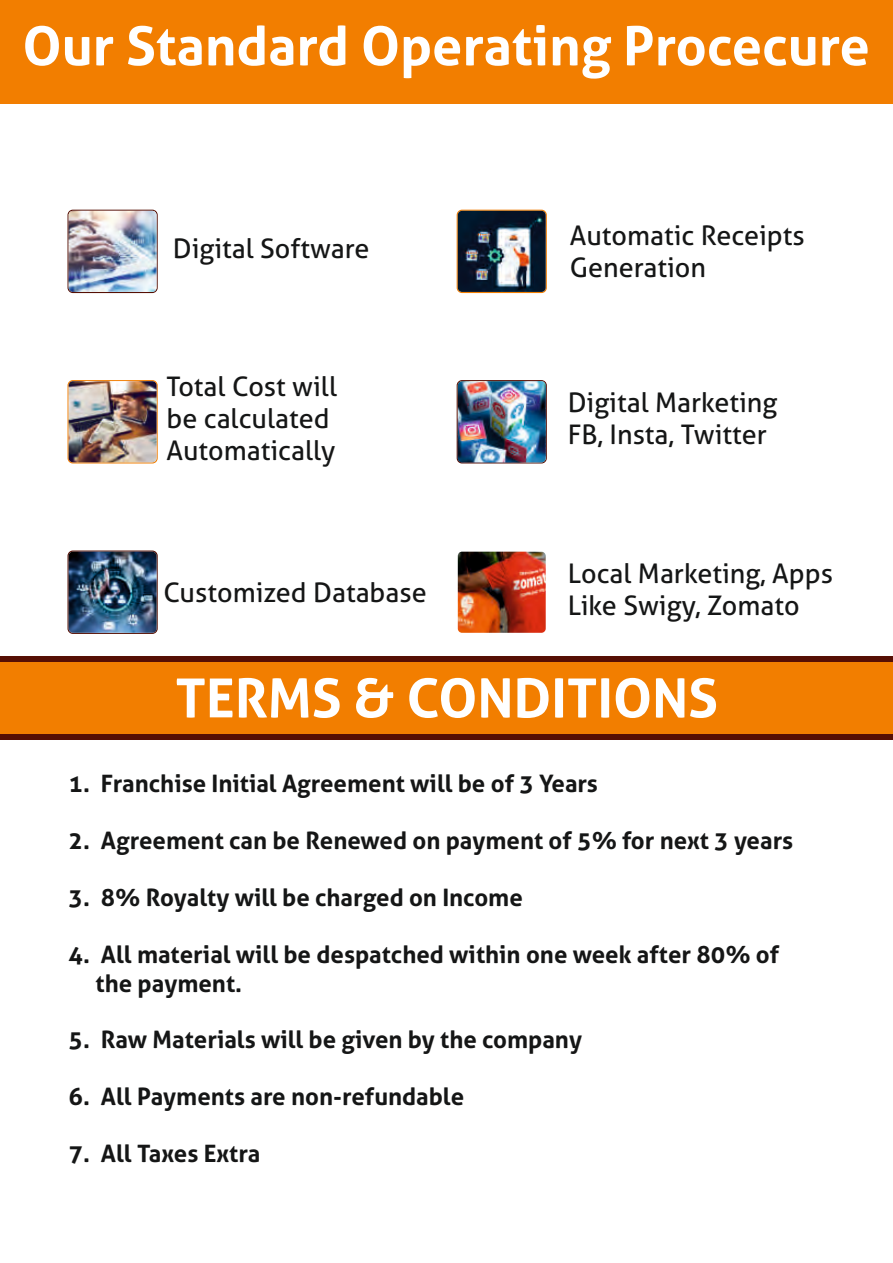
<style>
.page{position:relative;width:893px;height:1263px;background:#fff}
.page>*{position:absolute;margin:0;border:0;box-sizing:border-box;transform-origin:0 0}
.t1{font:700 54px "Aller";color:#fff}
.t2{font:27px/32px "Aller";color:#151616}
.t3{font:700 24px/28.5px "Aller";color:#151616}
</style>
<div class="page">
<div style="left:0;top:0;width:893px;height:104px;background:#f27e00"></div>
<div style="left:68px;top:210px;width:90px;height:83px;border:2px solid #560f04;border-radius:4px"></div>
<img style="left:69px;top:211px;width:88px;height:81px;border-radius:4px">
<div style="left:68px;top:380px;width:90px;height:83px;border:2px solid #f27e00;border-radius:4px"></div>
<img style="left:69px;top:381px;width:88px;height:81px;border-radius:4px">
<div style="left:68px;top:550px;width:90px;height:84px;border:2px solid #560f04;border-radius:4px"></div>
<img style="left:69px;top:552px;width:88px;height:81px;border-radius:4px">
<div style="left:457px;top:210px;width:90px;height:83px;border:2px solid #f27e00;border-radius:4px"></div>
<img style="left:458px;top:211px;width:88px;height:81px;border-radius:4px">
<div style="left:457px;top:380px;width:90px;height:83px;border:2px solid #560f04;border-radius:4px"></div>
<img style="left:458px;top:381px;width:88px;height:81px;border-radius:4px">
<img style="left:458px;top:552px;width:88px;height:81px;border-radius:4px">
<div style="left:0;top:656px;width:893px;height:84px;background:#560f04"></div>
<div style="left:0;top:662px;width:893px;height:72px;background:#f27e00"></div>
<h1 class="t1" style="left:22px;top:25px;width:849px">Our Standard Operating Procecure</h1>
<p class="t2" style="left:173px;top:235px;width:198px">Digital Software</p>
<p class="t2" style="left:166px;top:374px;width:172px">Total Cost will be calculated<br>Automatically</p>
<p class="t2" style="left:163px;top:579px;width:265px">Customized Database</p>
<p class="t2" style="left:570px;top:222px;width:237px">Automatic Receipts<br>Generation</p>
<p class="t2" style="left:568px;top:390px;width:211px">Digital Marketing<br>FB, Insta, Twitter</p>
<p class="t2" style="left:568px;top:560px;width:267px">Local Marketing, Apps<br>Like Swigy, Zomato</p>
<h1 class="t1" style="left:175px;top:677px;width:544px">TERMS &amp; CONDITIONS</h1>
<p class="t3" style="left:69px;top:772px;width:531px">1. Franchise Initial Agreement will be of 3 Years</p>
<p class="t3" style="left:69px;top:829px;width:726px">2. Agreement can be Renewed on payment of 5% for next 3 years</p>
<p class="t3" style="left:69px;top:886px;width:456px">3. 8% Royalty will be charged on Income</p>
<p class="t3" style="left:96px;top:943px;width:685px;text-indent:-27px">4. All material will be despatched within one week after 80% of the payment.</p>
<p class="t3" style="left:69px;top:1028px;width:515px">5. Raw Materials will be given by the company</p>
<p class="t3" style="left:69px;top:1085px;width:397px">6. All Payments are non-refundable</p>
<p class="t3" style="left:69px;top:1142px;width:193px">7. All Taxes Extra</p>
</div>
